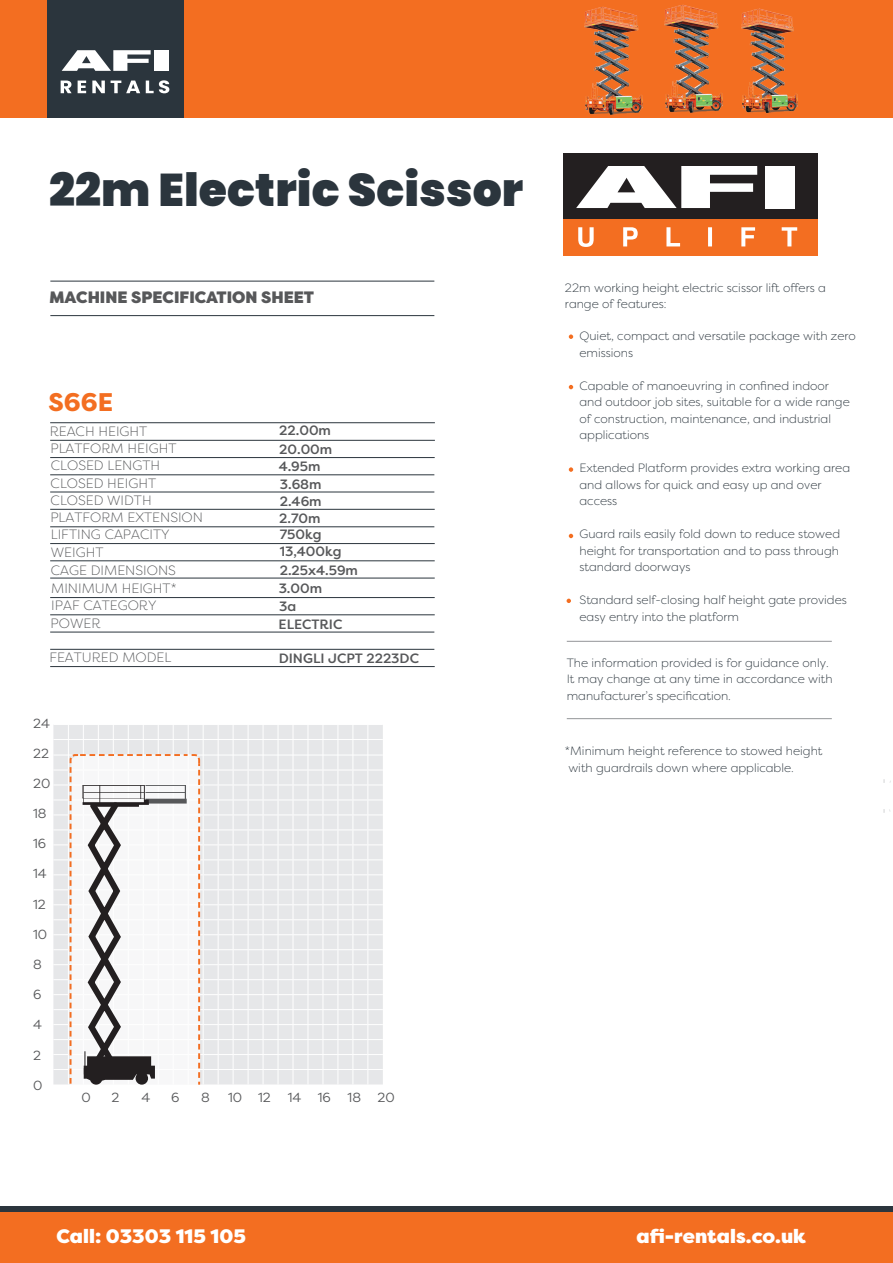
<style>
.page{position:relative;width:893px;height:1263px;background:#fff}
.page>*{position:absolute;margin:0;border:0;box-sizing:border-box;transform-origin:0 0}
.t1{font:900 45.75px "Poppins";letter-spacing:.005em;color:#2b353d}
.t2{font:800 25.5px "Filson Pro";color:#f36e21}
.t3{font:900 19.5px "Filson Pro";letter-spacing:.005em;color:#fff}
.t4{font:900 16.5px "Filson Pro";color:#57585a}
.t5{font:300 13.5px/17.2px "Filson Pro";color:#57585a}
.t6{font:500 13.5px "Filson Pro";color:#57585a}
.t7{font:13.2px "Filson Pro";color:#57585a}
.t8{font:300 12px/16.5px "Filson Pro";color:#2b353d}
</style>
<div class="page">
<div style="left:0;top:0;width:893px;height:118px;background:#f36e21"></div>
<div style="left:47px;top:0;width:136px;height:118px;background:#2b353d"></div>
<svg style="left:62px;top:50px;width:89px;height:21px"></svg>
<div style="left:155px;top:50px;width:14px;height:21px;background:#fff"></div>
<svg style="left:61px;top:81px;width:11px;height:12px"></svg>
<svg style="left:78px;top:81px;width:8px;height:12px"></svg>
<svg style="left:92px;top:81px;width:13px;height:12px"></svg>
<svg style="left:111px;top:81px;width:29px;height:12px"></svg>
<svg style="left:146px;top:80px;width:23px;height:13px"></svg>
<div style="left:0;top:1207px;width:893px;height:11px;background:#2b353d"></div>
<div style="left:0;top:1212px;width:893px;height:51px;background:#f36e21"></div>
<hr style="left:50px;top:281px;width:384px;height:1px;background:#2b353d">
<hr style="left:50px;top:315px;width:384px;height:1px;background:#2b353d">
<hr style="left:50px;top:422px;width:385px;height:1px;background:#2b353d">
<hr style="left:50px;top:440px;width:385px;height:1px;background:#2b353d">
<hr style="left:50px;top:457px;width:385px;height:1px;background:#2b353d">
<hr style="left:50px;top:475px;width:384px;height:1px;background:#2b353d">
<hr style="left:50px;top:492px;width:384px;height:1px;background:#2b353d">
<hr style="left:50px;top:509px;width:385px;height:1px;background:#2b353d">
<hr style="left:50px;top:526px;width:384px;height:1px;background:#2b353d">
<hr style="left:50px;top:543px;width:385px;height:1px;background:#2b353d">
<hr style="left:50px;top:560px;width:385px;height:1px;background:#2b353d">
<hr style="left:50px;top:578px;width:385px;height:1px;background:#2b353d">
<hr style="left:50px;top:597px;width:385px;height:1px;background:#2b353d">
<hr style="left:50px;top:614px;width:385px;height:1px;background:#2b353d">
<hr style="left:50px;top:632px;width:384px;height:1px;background:#2b353d">
<hr style="left:50px;top:649px;width:384px;height:1px;background:#2b353d">
<hr style="left:50px;top:666px;width:385px;height:1px;background:#2b353d">
<div style="left:563px;top:153px;width:254px;height:68px;background:#231f20"></div>
<div style="left:563px;top:219px;width:254px;height:37px;background:#f36e21"></div>
<svg style="left:576px;top:166px;width:181px;height:42px"></svg>
<div style="left:765px;top:166px;width:30px;height:42px;background:#fff"></div>
<svg style="left:578px;top:227px;width:219px;height:20px"></svg>
<div style="left:53px;top:725px;width:330px;height:28px;background:#e6e7e9"></div>
<hr style="left:68px;top:725px;width:1px;height:45px;background:#fff">
<hr style="left:83px;top:724px;width:1px;height:46px;background:#fff">
<hr style="left:98px;top:724px;width:1px;height:46px;background:#fff">
<hr style="left:113px;top:724px;width:1px;height:46px;background:#fff">
<hr style="left:128px;top:724px;width:1px;height:46px;background:#fff">
<hr style="left:143px;top:724px;width:1px;height:46px;background:#fff">
<hr style="left:158px;top:725px;width:1px;height:45px;background:#fff">
<hr style="left:173px;top:724px;width:1px;height:46px;background:#fff">
<hr style="left:188px;top:725px;width:1px;height:45px;background:#fff">
<hr style="left:203px;top:725px;width:1px;height:45px;background:#fff">
<hr style="left:218px;top:724px;width:1px;height:46px;background:#fff">
<hr style="left:233px;top:725px;width:1px;height:45px;background:#fff">
<hr style="left:248px;top:724px;width:1px;height:46px;background:#fff">
<hr style="left:263px;top:724px;width:1px;height:46px;background:#fff">
<hr style="left:278px;top:724px;width:1px;height:46px;background:#fff">
<hr style="left:293px;top:724px;width:1px;height:46px;background:#fff">
<hr style="left:308px;top:724px;width:1px;height:46px;background:#fff">
<hr style="left:323px;top:724px;width:1px;height:46px;background:#fff">
<hr style="left:338px;top:724px;width:1px;height:46px;background:#fff">
<hr style="left:353px;top:724px;width:1px;height:46px;background:#fff">
<hr style="left:367px;top:724px;width:1px;height:46px;background:#fff">
<hr style="left:53px;top:739px;width:330px;height:1px;background:#fff">
<svg style="left:53px;top:753px;width:330px;height:332px"></svg>
<hr style="left:567px;top:641px;width:265px;height:1px;background:#939598">
<hr style="left:567px;top:718px;width:265px;height:1px;background:#939598">
<svg style="left:569px;top:334px;width:4px;height:5px"></svg>
<svg style="left:569px;top:385px;width:4px;height:4px"></svg>
<svg style="left:569px;top:467px;width:4px;height:5px"></svg>
<svg style="left:569px;top:534px;width:4px;height:4px"></svg>
<svg style="left:567px;top:599px;width:4px;height:4px"></svg>
<img style="left:584px;top:6px;width:51px;height:109px">
<img style="left:635px;top:4px;width:78px;height:109px">
<img style="left:713px;top:8px;width:85px;height:106px">
<h1 class="t1" style="left:49px;top:163px;width:476px">22m Electric Scissor</h1>
<h3 class="t4" style="left:49px;top:287px;width:266px">MACHINE SPECIFICATION SHEET</h3>
<h2 class="t2" style="left:48px;top:386px;width:66px">S66E</h2>
<p class="t5" style="left:50px;top:422px;width:128px">REACH HEIGHT<br>PLATFORM HEIGHT</p>
<p class="t6" style="left:279px;top:421px;width:53px">22.00m</p>
<p class="t6" style="left:279px;top:440px;width:55px">20.00m</p>
<p class="t5" style="left:51px;top:457px;width:111px">CLOSED LENGTH</p>
<p class="t6" style="left:279px;top:457px;width:43px">4.95m</p>
<p class="t5" style="left:51px;top:474px;width:107px">CLOSED HEIGHT</p>
<p class="t6" style="left:280px;top:475px;width:43px">3.68m</p>
<p class="t5" style="left:51px;top:491px;width:103px">CLOSED WIDTH</p>
<p class="t6" style="left:280px;top:492px;width:43px">2.46m</p>
<p class="t5" style="left:50px;top:508px;width:154px">PLATFORM EXTENSION</p>
<p class="t6" style="left:279px;top:509px;width:43px">2.70m</p>
<p class="t5" style="left:51px;top:525px;width:120px">LIFTING CAPACITY</p>
<p class="t6" style="left:280px;top:525px;width:43px">750kg</p>
<p class="t5" style="left:51px;top:543px;width:54px">WEIGHT</p>
<p class="t6" style="left:280px;top:542px;width:63px">13,400kg</p>
<p class="t5" style="left:51px;top:561px;width:127px">CAGE DIMENSIONS</p>
<p class="t6" style="left:280px;top:561px;width:80px">2.25x4.59m</p>
<p class="t5" style="left:51px;top:579px;width:127px">MINIMUM HEIGHT*</p>
<p class="t6" style="left:279px;top:579px;width:45px">3.00m</p>
<p class="t5" style="left:51px;top:597px;width:107px">IPAF CATEGORY</p>
<p class="t6" style="left:279px;top:597px;width:19px">3a</p>
<p class="t5" style="left:51px;top:614px;width:51px">POWER</p>
<p class="t6" style="left:279px;top:615px;width:65px">ELECTRIC</p>
<p class="t5" style="left:49px;top:648px;width:123px">FEATURED MODEL</p>
<p class="t6" style="left:279px;top:649px;width:142px">DINGLI JCPT 2223DC</p>
<p class="t7" style="left:33px;top:715px;width:18px">24</p>
<p class="t7" style="left:33px;top:744px;width:17px">22</p>
<p class="t7" style="left:33px;top:774px;width:19px">20</p>
<p class="t7" style="left:33px;top:805px;width:15px">18</p>
<p class="t7" style="left:33px;top:835px;width:15px">16</p>
<p class="t7" style="left:33px;top:865px;width:15px">14</p>
<p class="t7" style="left:33px;top:895px;width:14px">12</p>
<p class="t7" style="left:33px;top:925px;width:16px">10</p>
<p class="t7" style="left:33px;top:956px;width:10px">8</p>
<p class="t7" style="left:33px;top:986px;width:10px">6</p>
<p class="t7" style="left:33px;top:1016px;width:10px">4</p>
<p class="t7" style="left:33px;top:1046px;width:9px">2</p>
<p class="t7" style="left:33px;top:1076px;width:11px">0</p>
<p class="t7" style="left:82px;top:1089px;width:11px">0</p>
<p class="t7" style="left:112px;top:1089px;width:9px">2</p>
<p class="t7" style="left:141px;top:1089px;width:10px">4</p>
<p class="t7" style="left:171px;top:1089px;width:10px">6</p>
<p class="t7" style="left:201px;top:1089px;width:10px">8</p>
<p class="t7" style="left:228px;top:1089px;width:44px">10 12</p>
<p class="t7" style="left:288px;top:1089px;width:44px">14 16</p>
<p class="t7" style="left:348px;top:1089px;width:49px">18 20</p>
<p class="t8" style="left:565px;top:279px;width:262px">22m working height electric scissor lift offers a range of features:</p>
<p class="t8" style="left:579px;top:328px;width:278px">Quiet, compact and versatile package with zero emissions</p>
<p class="t8" style="left:579px;top:377px;width:272px">Capable of manoeuvring in confined indoor and outdoor job sites, suitable for a wide range of construction, maintenance, and industrial applications</p>
<p class="t8" style="left:579px;top:460px;width:272px">Extended Platform provides extra working area and allows for quick and easy up and over access</p>
<p class="t8" style="left:579px;top:526px;width:262px;text-align:justify">Guard rails easily fold down to reduce stowed height for transportation and to pass through standard doorways</p>
<p class="t8" style="left:579px;top:592px;width:269px">Standard self-closing half height gate provides easy entry into the platform</p>
<p class="t8" style="left:567px;top:654px;width:267px">The information provided is for guidance only.<br>It may change at any time in accordance with manufacturer’s specification.</p>
<p class="t8" style="left:565px;top:742px;width:259px">*Minimum height reference to stowed height with guardrails down where applicable.</p>
<h3 class="t3" style="left:57px;top:1224px;width:191px">Call: 03303 115 105</h3>
<h3 class="t3" style="left:636px;top:1224px;width:171px">afi-rentals.co.uk</h3>
</div>
